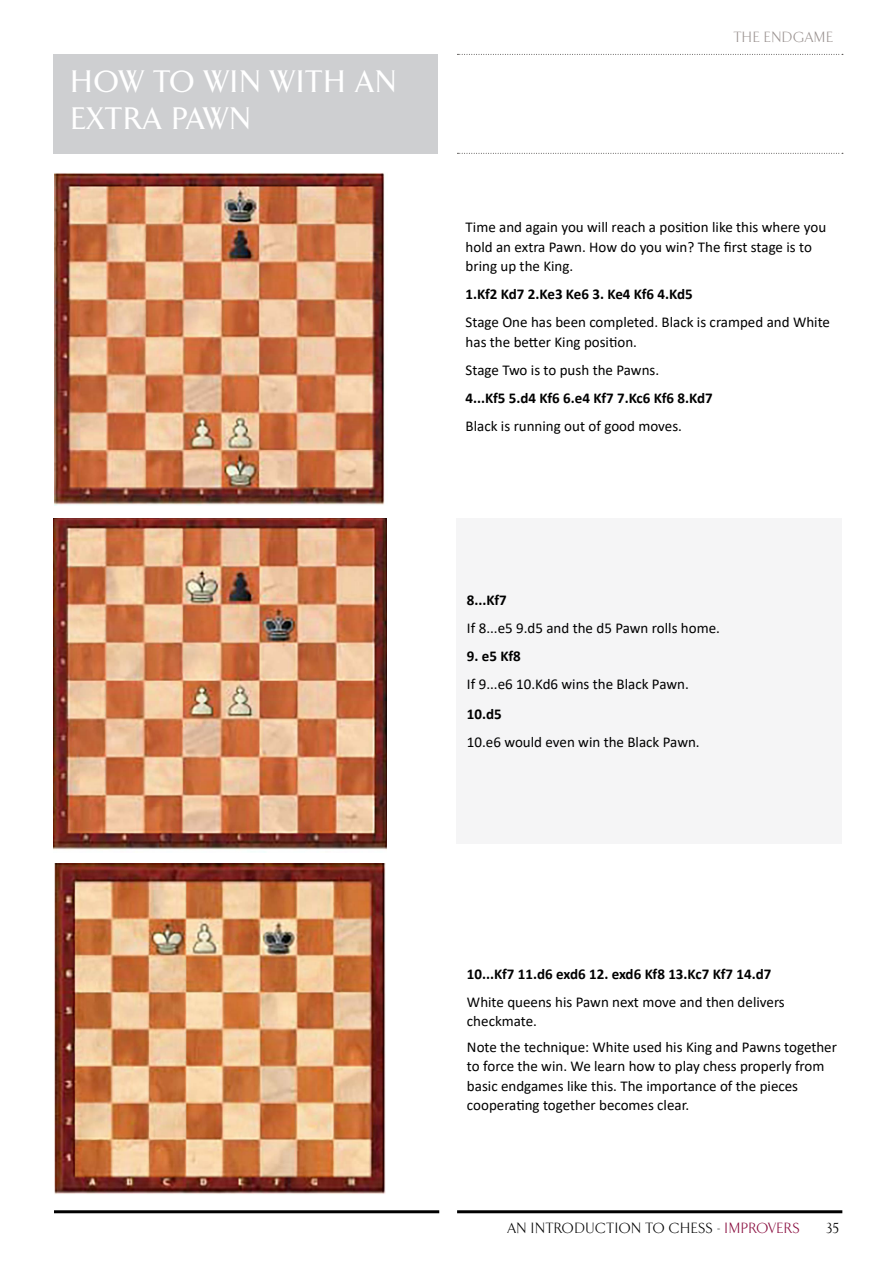
<style>
.page{position:relative;width:893px;height:1263px;background:#fff}
.page>*{position:absolute;margin:0;border:0;box-sizing:border-box;transform-origin:0 0}
.t1{font:500 31.5px/37.5px "TF Arrow";letter-spacing:.06em;color:#fff}
.t2{font:15px/19.5px "Calibri";color:#000}
.t3{font:700 15px "Calibri";color:#000}
.t4{font:300 15px "TF Arrow";letter-spacing:.06em;color:#000}
.t5{font:300 15px "TF Arrow";letter-spacing:.06em;color:#99918f}
.s1{color:#880b3d}
</style>
<div class="page">
<svg style="left:457px;top:153px;width:386px;height:1px"></svg>
<svg style="left:457px;top:54px;width:386px;height:1px"></svg>
<div style="left:53px;top:54px;width:384px;height:99px;background:#cecfd1"></div>
<div style="left:456px;top:518px;width:386px;height:326px;background:#f5f5f6"></div>
<hr style="left:54px;top:1210px;width:385px;height:3px;background:#000">
<hr style="left:457px;top:1210px;width:385px;height:3px;background:#000">
<img style="left:54px;top:173px;width:331px;height:333px">
<img style="left:53px;top:518px;width:334px;height:334px">
<img style="left:54px;top:863px;width:331px;height:331px">
<h1 class="t1" style="left:71px;top:63px;width:327px">HOW TO WIN WITH AN<br>EXTRA PAWN</h1>
<p class="t5" style="left:734px;top:30px;width:101px">THE ENDGAME</p>
<p class="t2" style="left:466px;top:217px;width:362px">Time and again you will reach a position like this where you hold an extra Pawn. How do you win? The first stage is to bring up the King.</p>
<p class="t3" style="left:466px;top:285px;width:229px">1.Kf2 Kd7 2.Ke3 Ke6 3. Ke4 Kf6 4.Kd5</p>
<p class="t2" style="left:466px;top:312px;width:366px">Stage One has been completed. Black is cramped and White has the better King position.</p>
<p class="t2" style="left:466px;top:360px;width:195px">Stage Two is to push the Pawns.</p>
<p class="t3" style="left:466px;top:389px;width:249px">4...Kf5 5.d4 Kf6 6.e4 Kf7 7.Kc6 Kf6 8.Kd7</p>
<p class="t2" style="left:466px;top:416px;width:218px">Black is running out of good moves.</p>
<p class="t3" style="left:467px;top:591px;width:41px">8...Kf7</p>
<p class="t2" style="left:467px;top:618px;width:254px">If 8...e5 9.d5 and the d5 Pawn rolls home.</p>
<p class="t3" style="left:467px;top:647px;width:55px">9. e5 Kf8</p>
<p class="t2" style="left:467px;top:674px;width:223px">If 9...e6 10.Kd6 wins the Black Pawn.</p>
<p class="t3" style="left:467px;top:705px;width:36px">10.d5</p>
<p class="t2" style="left:467px;top:732px;width:234px">10.e6 would even win the Black Pawn.</p>
<p class="t3" style="left:467px;top:964px;width:306px">10...Kf7 11.d6 exd6 12. exd6 Kf8 13.Kc7 Kf7 14.d7</p>
<p class="t2" style="left:467px;top:991px;width:319px">White queens his Pawn next move and then delivers checkmate.</p>
<p class="t2" style="left:467px;top:1036px;width:372px">Note the technique: White used his King and Pawns together to force the win. We learn how to play chess properly from basic endgames like this. The importance of the pieces cooperating together becomes clear.</p>
<p class="t4" style="left:508px;top:1220px;width:293px">AN INTRODUCTION TO CHESS - <span class="s1">IMPROVERS</span></p>
<p class="t4" style="left:827px;top:1220px;width:14px">35</p>
</div>
